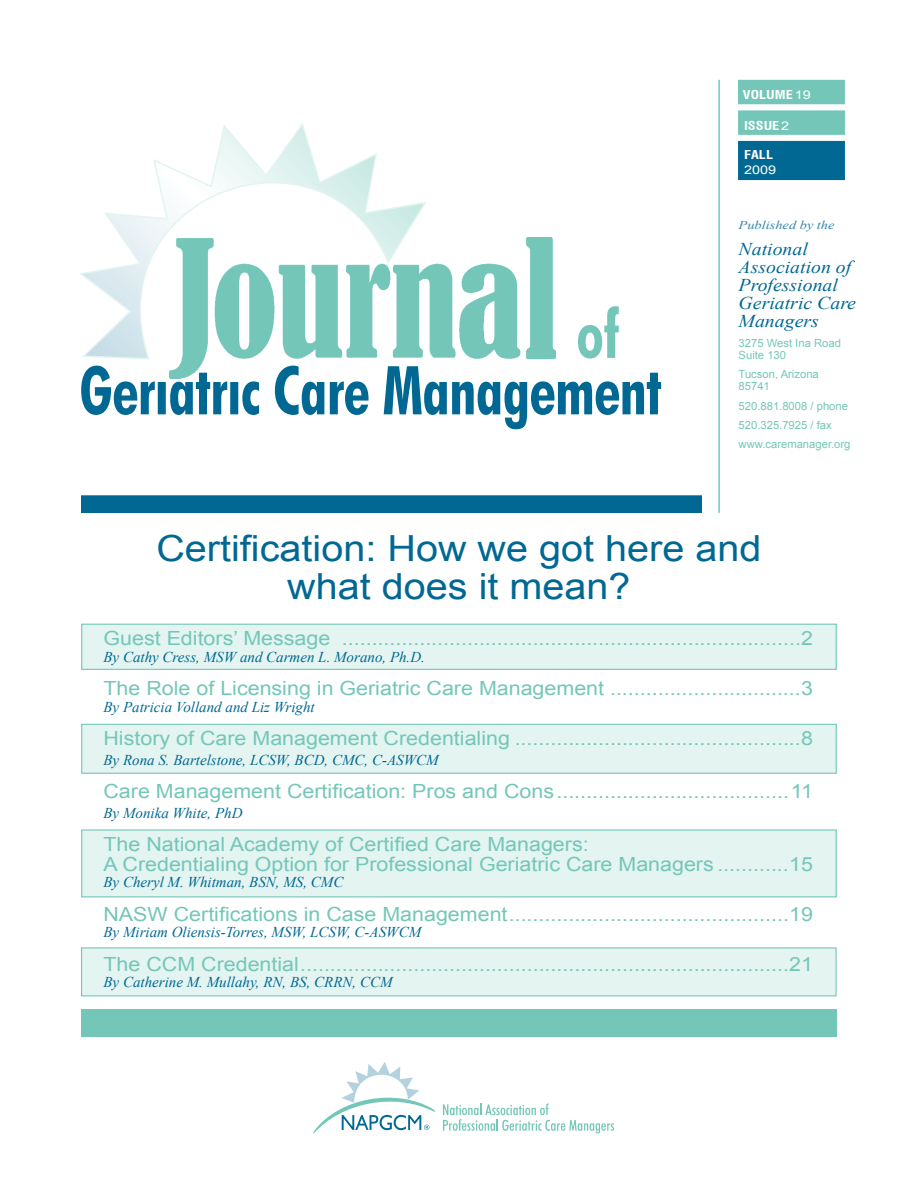
<style>
.page{position:relative;width:918px;height:1188px;background:#fff}
.page>*{position:absolute;margin:0;border:0;box-sizing:border-box;transform-origin:0 0}
.t1{font:700 condensed 67.5px "Futura BT";letter-spacing:-.01em;color:#006892;scale:.9 1}
.t2{font:700 condensed 67.5px "Futura BT";color:#74c7b8;scale:.9 1}
.t3{font:36px/39px "Arial";color:#006892;text-align:center;scale:1.1 1}
.t4{font:19.5px/19.5px "Arial";color:#74c7b8;scale:1.1 1}
.t5{font:italic 18px/18px "Times New Roman";color:#006892;scale:1.1 1}
.t6{font:italic 15px "Times New Roman";color:#006892}
.t7{font:700 condensed 12px "Swiss 721 BT";color:#fff;scale:1.2 1}
.t8{font:italic 12px "Times New Roman";color:#3386a8;scale:1.2 1}
.t9{font:12px "Arial";color:#fff;scale:1.2 1}
.t10{font:11.25px/12px "Arial";color:#74c7b8}
.s1{font-family:"Arial";font-weight:400;font-stretch:normal}
</style>
<div class="page">
<div style="left:81px;top:947px;width:756px;height:49px;background:#e3f4f1;border:1px solid #74c7b8"></div>
<div style="left:81px;top:829px;width:756px;height:68px;background:#e3f4f1;border:1px solid #74c7b8"></div>
<div style="left:738px;top:80px;width:107px;height:24px;background:#74c7b8"></div>
<div style="left:738px;top:110px;width:107px;height:25px;background:#74c7b8;border:2px solid #74c7b8"></div>
<div style="left:738px;top:141px;width:107px;height:39px;background:#006892"></div>
<div style="left:81px;top:495px;width:621px;height:18px;background:#006892;border:2px solid #006892"></div>
<hr style="left:718px;top:80px;width:2px;height:433px;background:#74c7b8">
<div style="left:81px;top:624px;width:756px;height:46px;background:#e3f4f1;border:1px solid #74c7b8"></div>
<div style="left:81px;top:724px;width:756px;height:50px;background:#e3f4f1;border:1px solid #74c7b8"></div>
<div style="left:81px;top:1009px;width:756px;height:28px;background:#74c7b8"></div>
<svg style="left:313px;top:1062px;width:122px;height:72px"></svg>
<svg style="left:443px;top:1104px;width:171px;height:30px"></svg>
<svg style="left:80px;top:123px;width:346px;height:237px"></svg>
<img style="left:169px;top:235px;width:387px;height:143px">
<p class="t7" style="left:743px;top:88px;width:58px">VOLUME<span class="s1">19</span></p>
<p class="t7" style="left:744px;top:118px;width:39px">ISSUE<span class="s1">2</span></p>
<h1 class="t2" style="left:577px;top:293px;width:49px">of</h1>
<h1 class="t1" style="left:79px;top:349px;width:649px">Geriatric Care Management</h1>
<p class="t7" style="left:744px;top:148px;width:26px">FALL</p>
<p class="t9" style="left:744px;top:163px;width:28px">2009</p>
<p class="t8" style="left:739px;top:217px;width:81px">Published by the</p>
<p class="t5" style="left:739px;top:240px;width:108px">National<br>Association of<br>Professional<br>Geriatric Care<br>Managers</p>
<p class="t10" style="left:739px;top:337px;width:104px">3275 West Ina Road<br>Suite 130</p>
<p class="t10" style="left:739px;top:368px;width:82px">Tucson, Arizona<br>85741</p>
<p class="t10" style="left:739px;top:396px;width:113px;line-height:19.5px">520.881.8008 / phone<br>520.325.7925 / fax www.caremanager.org</p>
<h2 class="t3" style="left:156px;top:528px;width:552px">Certification: How we got here and what does it mean?</h2>
<p class="t4" style="left:104px;top:629px;width:646px">Guest Editors’ Message .............................................................................2</p>
<p class="t6" style="left:104px;top:646px;width:323px">By Cathy Cress, MSW and Carmen L. Morano, Ph.D.</p>
<p class="t4" style="left:104px;top:679px;width:647px">The Role of Licensing in Geriatric Care Management ................................3</p>
<p class="t6" style="left:104px;top:696px;width:213px">By Patricia Volland and Liz Wright</p>
<p class="t4" style="left:104px;top:729px;width:646px">History of Care Management Credentialing ................................................8</p>
<p class="t6" style="left:103px;top:749px;width:337px">By Rona S. Bartelstone, LCSW, BCD, CMC, C-ASWCM</p>
<p class="t4" style="left:103px;top:782px;width:647px">Care Management Certification: Pros and Cons.......................................11</p>
<p class="t6" style="left:103px;top:802px;width:141px">By Monika White, PhD</p>
<p class="t4" style="left:103px;top:835px;width:647px">The National Academy of Certified Care Managers:<br>A Credentialing Option for Professional Geriatric Care Managers ............15</p>
<p class="t6" style="left:103px;top:872px;width:241px">By Cheryl M. Whitman, BSN, MS, CMC</p>
<p class="t4" style="left:103px;top:904px;width:647px">NASW Certifications in Case Management...............................................19</p>
<p class="t6" style="left:103px;top:922px;width:319px">By Miriam Oliensis-Torres, MSW, LCSW, C-ASWCM</p>
<p class="t4" style="left:103px;top:954px;width:646px">The CCM Credential..................................................................................21</p>
<p class="t6" style="left:103px;top:972px;width:291px">By Catherine M. Mullahy, RN, BS, CRRN, CCM</p>
</div>
